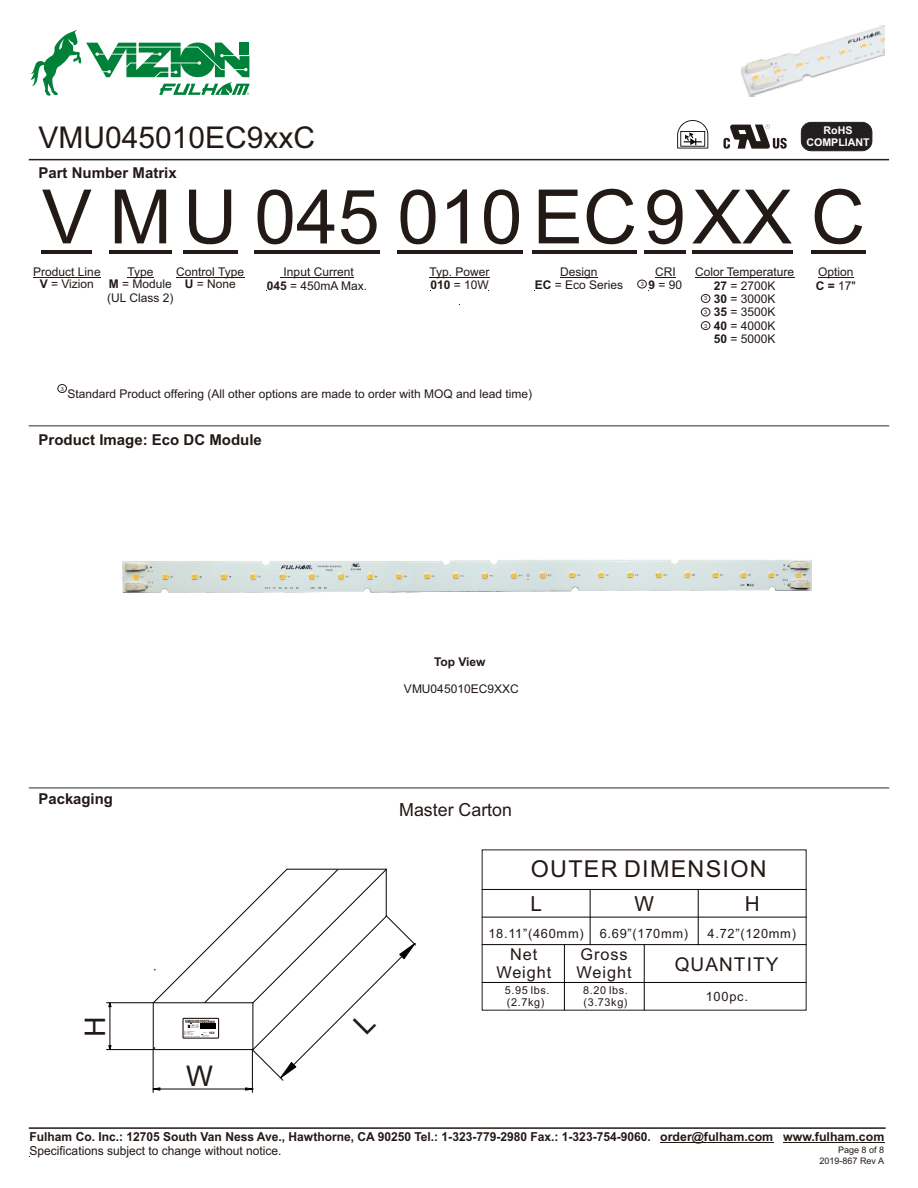
<style>
.page{position:relative;width:918px;height:1188px;background:#fff}
.page>*{position:absolute;margin:0;border:0;box-sizing:border-box;transform-origin:0 0}
.t1{font:75.15px "Arial";color:#231916}
.t2{font:30px "Arial";color:#231916}
.t3{font:28.5px "Arial";color:#231916}
.t4{font:23.4px "Arial";letter-spacing:.055em;color:#231916}
.t5{font:20.7px "Arial";color:#231916}
.t6{font:19.05px "Arial";letter-spacing:.055em;color:#231916}
.t7{font:18px "Arial";color:#231916}
.t8{font:16.35px/18.1px "Arial";letter-spacing:.055em;color:#231916}
.t9{font:700 15px "Arial";color:#231916}
.t10{font:12.9px "Arial";letter-spacing:.055em;color:#231916}
.t11{font:700 12.3px "Arial";color:#231916}
.t12{font:12.3px "Arial";color:#231916}
.t13{font:12px/13.4px "Arial";color:#231916;text-align:center}
.t14{font:700 12px "Arial";color:#231916}
.t15{font:10.8px/12.1px "Arial";letter-spacing:.055em;color:#231916}
.t16{font:700 10.65px/11.9px "Arial";color:#fff;text-align:center}
.t17{font:9px/10.8px "Arial";color:#231916;text-align:right}
.t18{font:5.55px "Arial";color:#231916}
.t19{font:900 4.35px "Arial";color:#231916;scale:.64 1}
.t20{font:900 3.3px "Arial";color:#231916;scale:.78 1}
.s1{font-weight:700}
</style>
<div class="page">
<hr style="left:482px;top:889px;width:324px;height:1px;background:#060202">
<hr style="left:482px;top:917px;width:324px;height:1px;background:#060202">
<hr style="left:590px;top:889px;width:1px;height:56px;background:#060202">
<hr style="left:698px;top:889px;width:1px;height:56px;background:#060202">
<hr style="left:482px;top:944px;width:324px;height:1px;background:#060202">
<hr style="left:482px;top:982px;width:324px;height:1px;background:#060202">
<hr style="left:644px;top:945px;width:1px;height:65px;background:#060202">
<hr style="left:564px;top:945px;width:1px;height:65px;background:#060202">
<hr style="left:153px;top:1050px;width:1px;height:42px;background:#060202">
<hr style="left:252px;top:1050px;width:1px;height:42px;background:#060202">
<hr style="left:153px;top:1089px;width:93px;height:1px;background:#060202">
<svg style="left:152px;top:1088px;width:8px;height:3px"></svg>
<svg style="left:245px;top:1088px;width:9px;height:3px"></svg>
<hr style="left:107px;top:1049px;width:46px;height:1px;background:#060202">
<hr style="left:110px;top:1007px;width:1px;height:41px;background:#060202">
<svg style="left:108px;top:1003px;width:3px;height:4px"></svg>
<svg style="left:108px;top:1045px;width:3px;height:6px"></svg>
<hr style="left:107px;top:1002px;width:46px;height:1px;background:#060202">
<hr style="left:29px;top:425px;width:860px;height:2px;background:#717171">
<hr style="left:811px;top:250px;width:54px;height:4px;background:#231916">
<hr style="left:818px;top:277px;width:36px;height:1px;background:#231916">
<svg style="left:127px;top:277px;width:26px;height:1px"></svg>
<hr style="left:109px;top:250px;width:63px;height:4px;background:#231916">
<hr style="left:176px;top:277px;width:68px;height:1px;background:#231916">
<hr style="left:183px;top:250px;width:54px;height:4px;background:#231916">
<hr style="left:280px;top:277px;width:74px;height:1px;background:#231916">
<hr style="left:254px;top:250px;width:126px;height:4px;background:#231916">
<hr style="left:430px;top:277px;width:60px;height:1px;background:#231916">
<hr style="left:397px;top:250px;width:126px;height:4px;background:#231916">
<hr style="left:560px;top:277px;width:38px;height:1px;background:#231916">
<hr style="left:533px;top:250px;width:104px;height:4px;background:#231916">
<hr style="left:644px;top:250px;width:42px;height:4px;background:#231916">
<svg style="left:655px;top:277px;width:21px;height:1px"></svg>
<div style="left:637px;top:280px;width:10px;height:8px;border:1px solid #231916;border-radius:50%"></div>
<hr style="left:42px;top:250px;width:50px;height:4px;background:#231916">
<hr style="left:33px;top:277px;width:68px;height:1px;background:#231916">
<hr style="left:692px;top:250px;width:100px;height:4px;background:#231916">
<hr style="left:695px;top:277px;width:99px;height:1px;background:#231916">
<div style="left:701px;top:294px;width:9px;height:9px;border:1px solid #231916;border-radius:50%"></div>
<hr style="left:29px;top:787px;width:860px;height:2px;background:#717171">
<div style="left:57px;top:384px;width:10px;height:9px;border:1px solid #231916;border-radius:50%"></div>
<hr style="left:29px;top:1127px;width:857px;height:2px;background:#231916">
<hr style="left:660px;top:1142px;width:113px;height:1px;background:#231916">
<hr style="left:783px;top:1142px;width:101px;height:1px;background:#231916">
<div style="left:701px;top:308px;width:9px;height:8px;border:1px solid #231916;border-radius:50%"></div>
<div style="left:701px;top:321px;width:9px;height:9px;border:1px solid #231916;border-radius:50%"></div>
<hr style="left:29px;top:159px;width:860px;height:1px;background:#231f20">
<div style="left:801px;top:122px;width:71px;height:29px;background:#231f20;border-radius:10px"></div>
<div style="left:801px;top:122px;width:71px;height:29px;border:1px solid #231f20;border-radius:10px"></div>
<svg style="left:723px;top:124px;width:64px;height:25px"></svg>
<svg style="left:677px;top:120px;width:31px;height:28px"></svg>
<img style="left:741px;top:25px;width:144px;height:72px">
<img style="left:122px;top:559px;width:690px;height:34px">
<svg style="left:30px;top:30px;width:220px;height:66px"></svg>
<svg style="left:152px;top:868px;width:264px;height:213px"></svg>
<h2 class="t2" style="left:38px;top:127px;width:278px">VMU045010EC9xxC</h2>
<p class="t16" style="left:806px;top:125px;width:65px">RoHS<br>COMPLIANT</p>
<p class="t9" style="left:38px;top:167px;width:140px">Part Number Matrix</p>
<h1 class="t1" style="left:42px;top:189px;width:825px">V MU 045 010EC9XX C</h1>
<p class="t13" style="left:818px;top:266px;width:37px">Option</p>
<p class="t13" style="left:109px;top:278px;width:65px"><span class="s1">M</span> = Module</p>
<p class="t13" style="left:816px;top:280px;width:41px"><span class="s1">C =</span> 17"</p>
<p class="t13" style="left:107px;top:292px;width:68px">(UL Class 2)</p>
<p class="t13" style="left:176px;top:266px;width:69px">Control Type</p>
<p class="t13" style="left:267px;top:266px;width:102px">Input Current<br><span class="s1">045</span> = 450mA Max.</p>
<p class="t13" style="left:430px;top:266px;width:62px;text-align:left">Typ. Power<br><span class="s1">010</span> = 10W</p>
<p class="t13" style="left:535px;top:266px;width:90px">Design<br><span class="s1">EC</span> = Eco Series</p>
<p class="t13" style="left:648px;top:266px;width:35px">CRI<br><span class="s1">9</span> = 90</p>
<p class="t13" style="left:33px;top:266px;width:69px">Product Line</p>
<p class="t13" style="left:695px;top:266px;width:101px">Color Temperature<br><span class="s1">27</span> = 2700K<br><span class="s1">30</span> = 3000K<br><span class="s1">35</span> = 3500K<br><span class="s1">40</span> = 4000K<br><span class="s1">50</span> = 5000K</p>
<p class="t13" style="left:127px;top:266px;width:28px">Type</p>
<p class="t13" style="left:185px;top:278px;width:53px"><span class="s1">U</span> = None</p>
<p class="t13" style="left:40px;top:278px;width:56px"><span class="s1">V</span> = Vizion</p>
<p class="t18" style="left:641px;top:282px;width:5px">3</p>
<p class="t18" style="left:704px;top:296px;width:5px">3</p>
<p class="t18" style="left:704px;top:310px;width:5px">3</p>
<p class="t18" style="left:704px;top:324px;width:5px">3</p>
<p class="t18" style="left:61px;top:386px;width:5px">3</p>
<p class="t13" style="left:68px;top:389px;width:466px">Standard Product offering (All other options are made to order with MOQ and lead time)</p>
<p class="t9" style="left:39px;top:434px;width:225px">Product Image: Eco DC Module</p>
<p class="t9" style="left:39px;top:793px;width:76px">Packaging</p>
<h3 class="t3" style="left:84px;top:1037px;width:22px;rotate:-90deg">H</h3>
<p class="t19" style="left:185px;top:1020px;width:48px">VMU045010EC9xxx</p>
<p class="t20" style="left:209px;top:1032px;width:8px">100</p>
<h3 class="t3" style="left:186px;top:1065px;width:28px">W</h3>
<p class="t14" style="left:434px;top:657px;width:53px">Top View</p>
<p class="t13" style="left:404px;top:683px;width:116px">VMU045010EC9XXC</p>
<h3 class="t7" style="left:399px;top:803px;width:114px">Master Carton</h3>
<h3 class="t4" style="left:531px;top:860px;width:237px">OUTER DIMENSION</h3>
<h3 class="t5" style="left:530px;top:896px;width:13px">L</h3>
<h3 class="t5" style="left:635px;top:896px;width:21px">W</h3>
<h3 class="t5" style="left:745px;top:896px;width:16px">H</h3>
<p class="t10" style="left:488px;top:929px;width:97px">18.11”(460mm)</p>
<p class="t10" style="left:600px;top:929px;width:90px">6.69”(170mm)</p>
<p class="t10" style="left:708px;top:929px;width:90px">4.72”(120mm)</p>
<h3 class="t8" style="left:577px;top:947px;width:56px">Gross<br>Weight</h3>
<h3 class="t6" style="left:675px;top:957px;width:105px">QUANTITY</h3>
<p class="t15" style="left:583px;top:985px;width:46px">8.20 lbs. (3.73kg)</p>
<p class="t10" style="left:706px;top:991px;width:44px">100pc.</p>
<h3 class="t8" style="left:496px;top:946px;width:56px;text-align:center">Net<br>Weight</h3>
<p class="t15" style="left:505px;top:985px;width:46px">5.95 lbs. (2.7kg)</p>
<p class="t11" style="left:30px;top:1132px;width:623px">Fulham Co. Inc.: 12705 South Van Ness Ave., Hawthorne, CA 90250 Tel.: 1-323-779-2980 Fax.: 1-323-754-9060.</p>
<p class="t12" style="left:30px;top:1146px;width:253px">Specifications subject to change without notice.</p>
<p class="t11" style="left:660px;top:1132px;width:226px">order@fulham.com www.fulham.com</p>
<p class="t17" style="left:820px;top:1145px;width:66px">Page 8 of 8<br>2019-867 Rev A</p>
</div>
